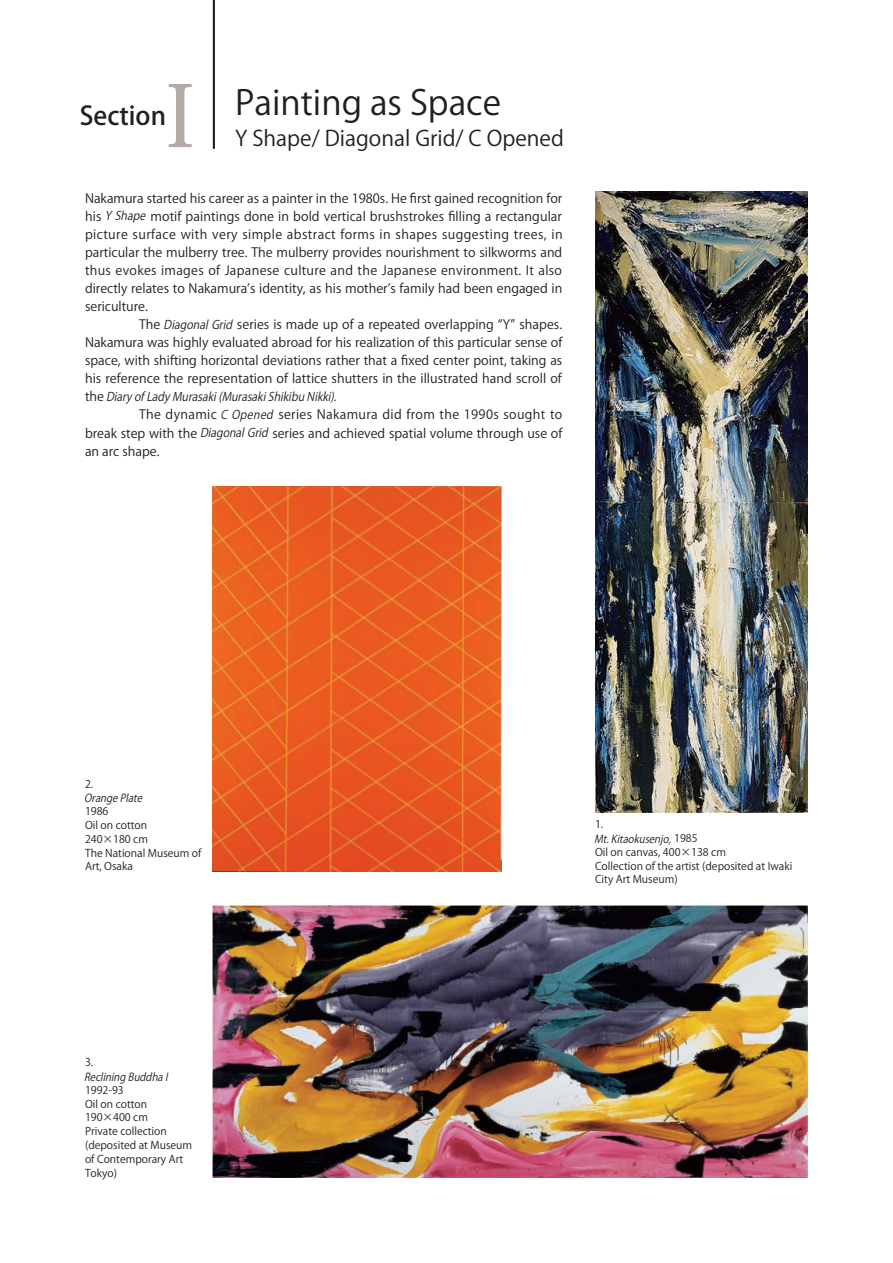
<style>
.page{position:relative;width:893px;height:1263px;background:#fff}
.page>*{position:absolute;margin:0;border:0;box-sizing:border-box;transform-origin:0 0}
.t1{font:500 85.05px "Koz Min Pro";color:#b5a9a5}
.t2{font:34.05px "Koz Go Pro";color:#231f20}
.t3{font:500 25.5px "Koz Go Pro";color:#231f20}
.t4{font:21.3px "Koz Go Pro";color:#231f20}
.t5{font:12.75px/18px "Koz Go Pro";color:#231f20;text-align:justify}
.t6{font:12.75px "Koz Go Pro";letter-spacing:.03em;color:#231f20}
.t7{font:12.75px "Koz Go Pro";letter-spacing:.025em;color:#231f20}
.t8{font:italic 12px "Koz Go Pro";color:#231f20;scale:.91 1}
.t9{font:italic 10.95px "Koz Go Pro";color:#231f20;scale:.91 1}
.t10{font:10.65px/13.8px "Koz Go Pro";color:#231f20}
.s1{font-style:italic;font-size:12px}
.s2{font-style:normal;font-size:12.75px}
.s3{font-style:italic;font-size:10.95px}
</style>
<div class="page">
<img style="left:213px;top:486px;width:289px;height:386px">
<img style="left:595px;top:191px;width:213px;height:621px">
<img style="left:213px;top:905px;width:595px;height:273px">
<hr style="left:213px;top:0;width:2px;height:149px;background:#231f20">
<h1 class="t1" style="left:166px;top:55px;width:30px">I</h1>
<h3 class="t3" style="left:80px;top:99px;width:88px">Section</h3>
<h2 class="t2" style="left:235px;top:80px;width:267px">Painting as Space</h2>
<h3 class="t4" style="left:235px;top:125px;width:330px">Y Shape/ Diagonal Grid C/ Opened</h3>
<p class="t5" style="left:85px;top:189px;width:479px">Nakamura started his career as a painter in the 1980 .s He first gained recognition for</p>
<p class="t5" style="left:85px;top:207px;width:478px">his <span class="s1">YShape</span> motif paintings done in bold vertical brushstrokes filling a rectangular</p>
<p class="t6" style="left:85px;top:226px;width:479px">picture surface with very simple abstract forms in shapes suggesting trees, in</p>
<p class="t5" style="left:85px;top:243px;width:479px">particular the mulberry tree. The mulberry provides nourishment to silkworms and</p>
<p class="t7" style="left:85px;top:262px;width:479px">thus evokes images of Japanese culture and the Japanese environment. It also</p>
<p class="t5" style="left:85px;top:280px;width:479px">directly relates to Nakamura s’ identity, as his mother s’ family had been engaged in</p>
<p class="t5" style="left:85px;top:298px;width:64px">sericulture.</p>
<p class="t5" style="left:139px;top:316px;width:425px">The <span class="s1">DiagonalGrid</span> series is made up of a repeated overlapping “Y” shapes.</p>
<p class="t5" style="left:85px;top:334px;width:479px">Nakamura was highly evaluated abroad for his realization of this particular sense of</p>
<p class="t5" style="left:85px;top:352px;width:479px">space, with shifting horizontal deviations rather that a fixed center point, taking as</p>
<p class="t5" style="left:85px;top:370px;width:478px">his reference the representation of lattice shutters in the illustrated hand scroll of</p>
<p class="t8" style="left:331px;top:389px;width:11px">.(</p>
<p class="t8" style="left:85px;top:389px;width:275px"><span class="s2">t h e</span> Diary of Lady Murasaki Murasaki Shikibu Nikki</p>
<p class="t8" style="left:218px;top:389px;width:9px">(</p>
<p class="t5" style="left:85px;top:406px;width:479px;text-indent:54px">The dynamic <span class="s1">COpened</span> series Nakamura did from the 1990s sought to break step with the <span class="s1">DiagonalGrid</span>series and achieved spatial volume through use of an arc shape.</p>
<p class="t10" style="left:85px;top:777px;width:10px">2.</p>
<p class="t9" style="left:84px;top:791px;width:68px">Orange Plate</p>
<p class="t10" style="left:85px;top:805px;width:118px">1986<br>Oil on cotton<br>240×180 cm<br>The National Museum of<br>Art, Osaka</p>
<p class="t10" style="left:85px;top:1055px;width:10px">3.</p>
<p class="t9" style="left:84px;top:1069px;width:96px">Reclining Buddha I</p>
<p class="t10" style="left:85px;top:1083px;width:109px">1992-93<br>Oil on cotton<br>190×400 cm<br>Private collection (deposited at Museum of Contemporary Art<br>Tokyo(</p>
<p class="t10" style="left:595px;top:817px;width:10px">1.</p>
<p class="t9" style="left:606px;top:831px;width:73px">. Kitaokusenjo</p>
<p class="t9" style="left:594px;top:831px;width:18px">Mt</p>
<p class="t10" style="left:595px;top:845px;width:199px">Oil on canvas, 400×138 cm<br>Collection of the artist (deposited at Iwaki<br>City Art Museum(</p>
<p class="t10" style="left:669px;top:832px;width:30px"><span class="s3">,</span>1985</p>
</div>
